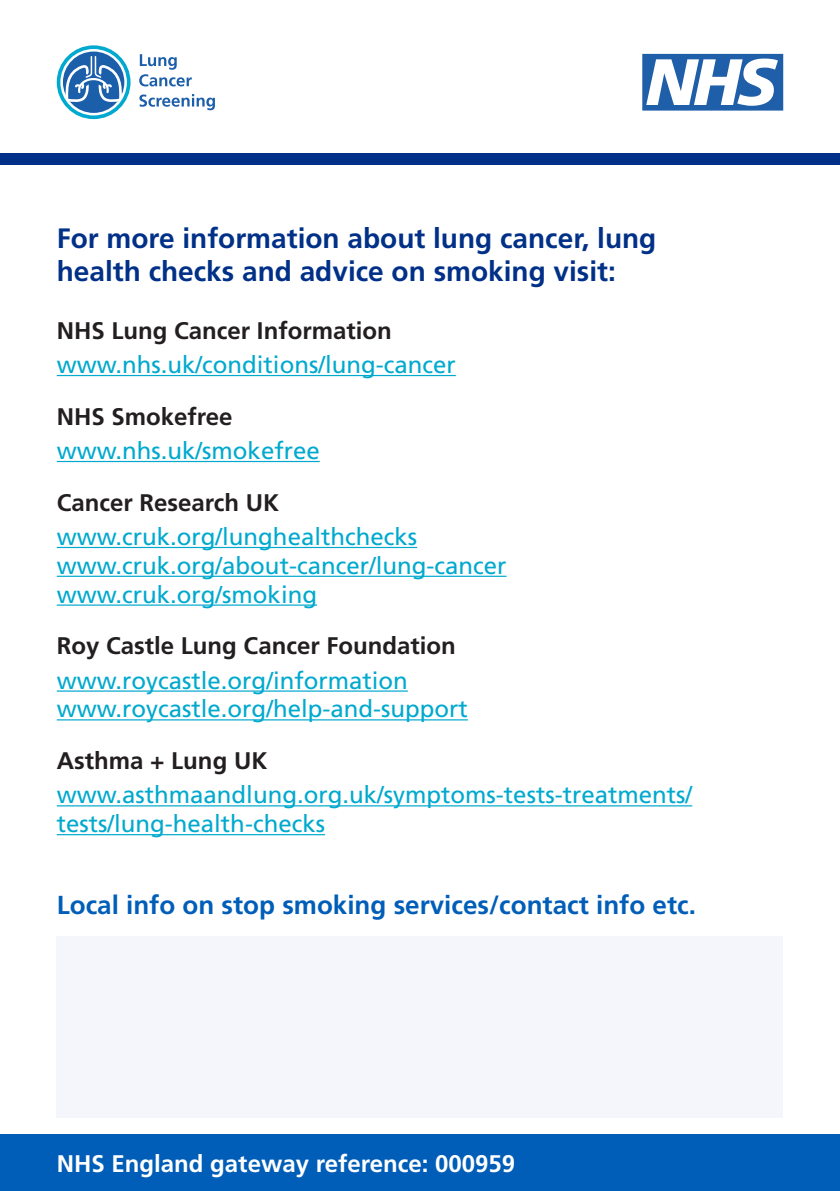
<style>
.page{position:relative;width:840px;height:1191px;background:#fff}
.page>*{position:absolute;margin:0;border:0;box-sizing:border-box;transform-origin:0 0}
.t1{font:700 28px/33.6px "Frutiger LT Pro";color:#003087}
.t2{font:700 26px "Frutiger LT Pro";color:#005eb8}
.t3{font:24px/28.8px "Frutiger LT Pro";color:#00a9ce}
.t4{font:700 24px "Frutiger LT Pro";color:#231f20}
.t5{font:700 24px "Frutiger LT Pro";color:#fff}
</style>
<div class="page">
<hr style="left:57px;top:375px;width:398px;height:1px;background:#00a9ce">
<hr style="left:57px;top:461px;width:262px;height:1px;background:#00a9ce">
<hr style="left:57px;top:547px;width:360px;height:1px;background:#00a9ce">
<hr style="left:57px;top:575px;width:449px;height:2px;background:#00a9ce">
<hr style="left:57px;top:604px;width:260px;height:1px;background:#00a9ce">
<hr style="left:57px;top:690px;width:350px;height:1px;background:#00a9ce">
<hr style="left:57px;top:719px;width:410px;height:1px;background:#00a9ce">
<hr style="left:57px;top:805px;width:634px;height:1px;background:#00a9ce">
<hr style="left:57px;top:834px;width:268px;height:1px;background:#00a9ce">
<div style="left:0;top:153px;width:839px;height:11px;background:#003087"></div>
<div style="left:0;top:1134px;width:839px;height:57px;background:#005eb8"></div>
<div style="left:63px;top:52px;width:61px;height:61px;background:#1b5eaa;border-radius:50%"></div>
<svg style="left:65px;top:56px;width:57px;height:46px"></svg>
<div style="left:57px;top:45px;width:73px;height:74px;border:4px solid #00a9cf;border-radius:50%"></div>
<svg style="left:139px;top:54px;width:53px;height:32px"></svg>
<svg style="left:139px;top:94px;width:76px;height:16px"></svg>
<svg style="left:642px;top:54px;width:140px;height:57px"></svg>
<div style="left:57px;top:935px;width:725px;height:182px;background:#f4f6fb"></div>
<p class="t1" style="left:57px;top:221px;width:600px">For more information about lung cancer, lung health checks and advice on smoking visit:</p>
<p class="t4" style="left:57px;top:316px;width:336px">NHS Lung Cancer Information</p>
<p class="t3" style="left:57px;top:350px;width:400px">www.nhs.uk/conditions/lung-cancer</p>
<p class="t4" style="left:57px;top:402px;width:177px">NHS Smokefree</p>
<p class="t3" style="left:57px;top:436px;width:264px">www.nhs.uk/smokefree</p>
<p class="t4" style="left:57px;top:488px;width:224px">Cancer Research UK</p>
<p class="t3" style="left:57px;top:522px;width:451px">www.cruk.org/lunghealthchecks www.cruk.org/about-cancer/lung-cancer www.cruk.org/smoking</p>
<p class="t4" style="left:57px;top:631px;width:400px">Roy Castle Lung Cancer Foundation</p>
<p class="t3" style="left:57px;top:666px;width:412px">www.roycastle.org/information www.roycastle.org/help-and-support</p>
<p class="t4" style="left:57px;top:746px;width:212px">Asthma + Lung UK</p>
<p class="t3" style="left:57px;top:781px;width:636px">www.asthmaandlung.org.uk/symptoms-tests-treatments/ tests/lung-health-checks</p>
<p class="t2" style="left:57px;top:889px;width:640px">Local info on stop smoking services/contact info etc.</p>
<p class="t5" style="left:57px;top:1149px;width:459px">NHS England gateway reference: 000959</p>
</div>
